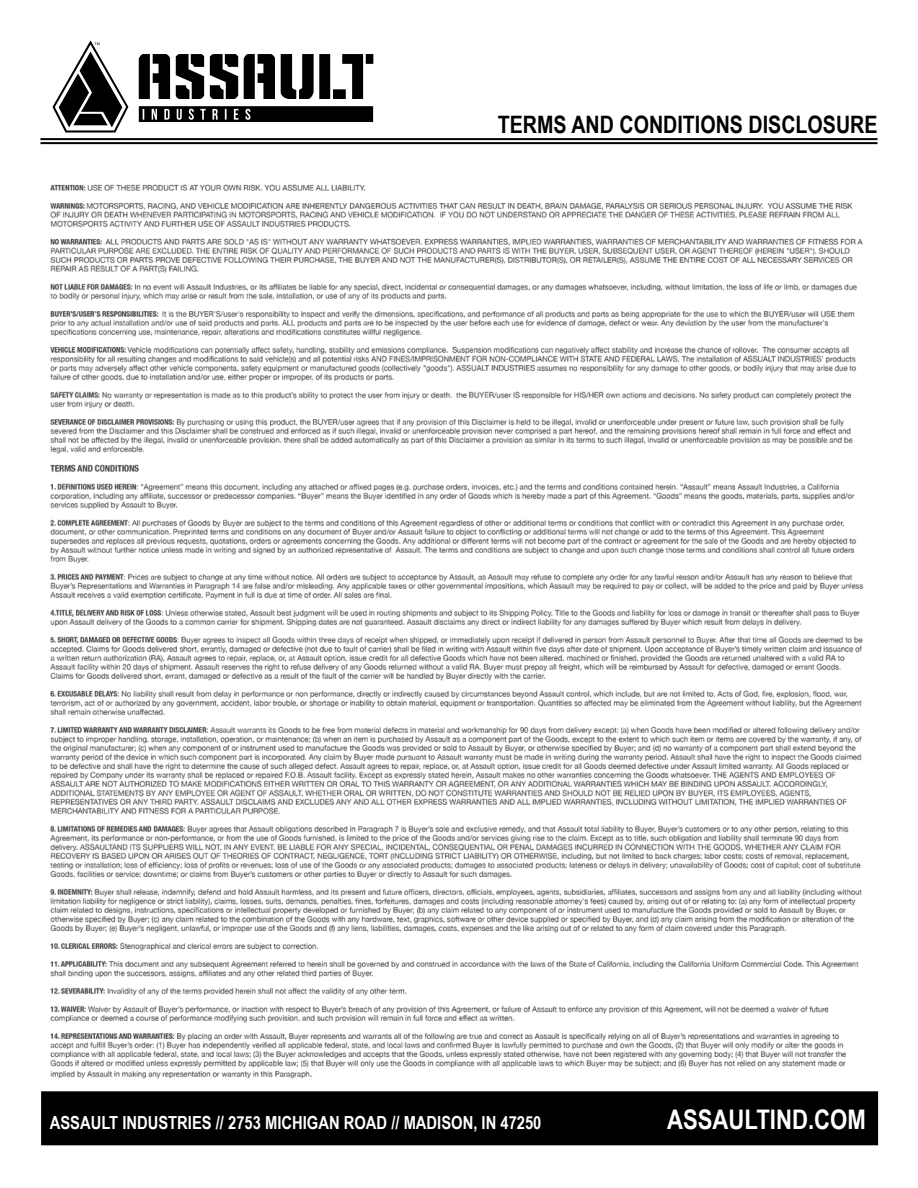
<style>
.page{position:relative;width:918px;height:1188px;background:#fff}
.page>*{position:absolute;margin:0;border:0;box-sizing:border-box;transform-origin:0 0}
.Standard_Text_-_BOLD{font:700 27px "Arial Narrow";color:#fff}
.Standard_Text_-_BOLD-2{font:700 24px "Arial Narrow";color:#000}
.Standard_Text_-_BOLD-3{font:700 18px "Arial Narrow";color:#fff}
</style>
<div class="page">
<img style="left:50px;top:184px;width:814px;height:895px">
<svg style="left:52px;top:40px;width:76px;height:93px"></svg>
<svg style="left:139px;top:54px;width:31px;height:45px"></svg>
<svg style="left:176px;top:54px;width:28px;height:45px"></svg>
<svg style="left:210px;top:54px;width:28px;height:45px"></svg>
<svg style="left:244px;top:54px;width:31px;height:45px"></svg>
<svg style="left:281px;top:54px;width:92px;height:45px"></svg>
<svg style="left:139px;top:106px;width:234px;height:16px;background:#181818"></svg>
<div style="left:42px;top:1092px;width:835px;height:53px;background:#000"></div>
<div style="left:41px;top:1091px;width:837px;height:54px;border:2px solid #000"></div>
<hr style="left:40px;top:138px;width:838px;height:2px;background:#000">
<hr style="left:40px;top:142px;width:838px;height:2px;background:#000">
<p class="Standard_Text_-_BOLD-2" style="left:498px;top:106px;width:381px">TERMS AND CONDITIONS DISCLOSURE</p>
<p class="Standard_Text_-_BOLD-3" style="left:50px;top:1109px;width:493px">ASSAULT INDUSTRIES // 2753 MICHIGAN ROAD // MADISON, IN 47250</p>
<p class="Standard_Text_-_BOLD" style="left:667px;top:1099px;width:200px">ASSAULTIND.COM</p>
</div>
